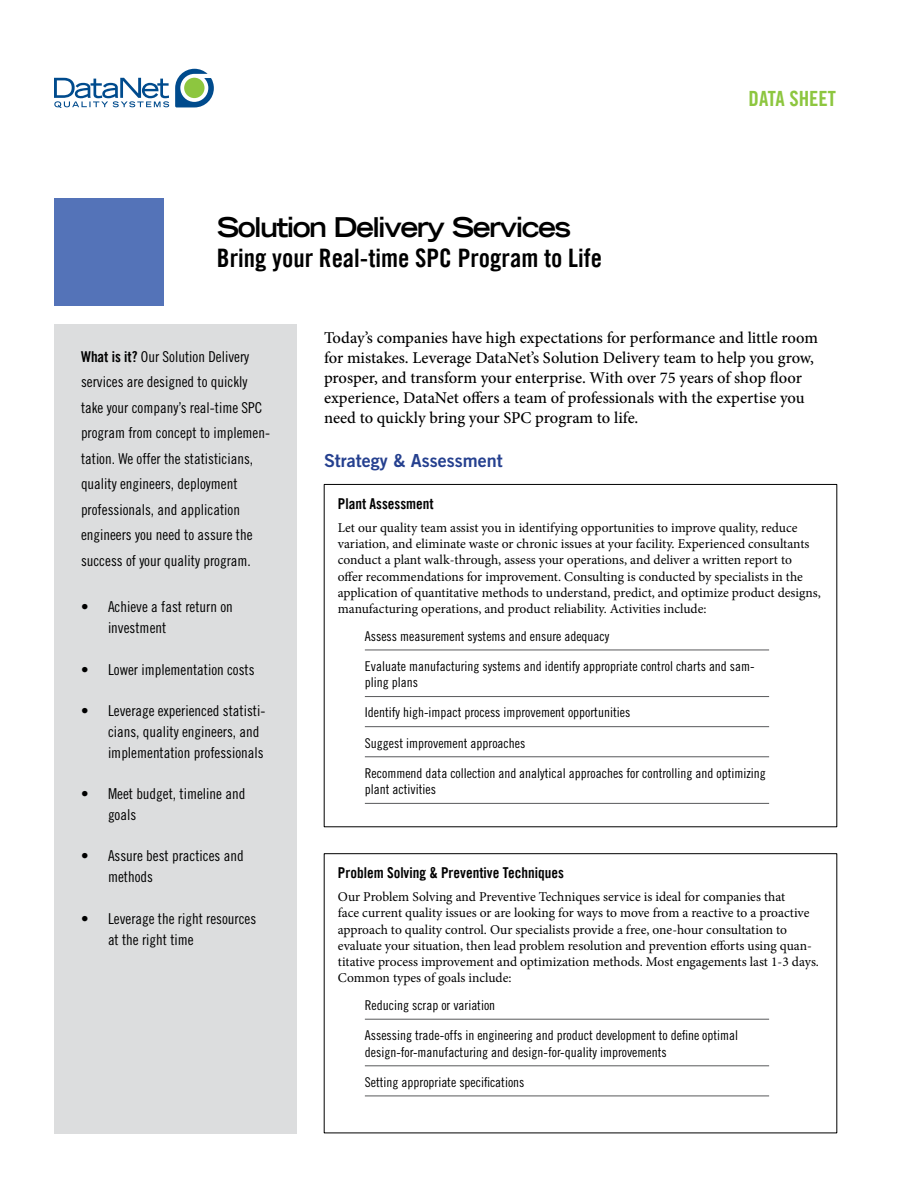
<style>
.page{position:relative;width:918px;height:1188px;background:#fff}
.page>*{position:absolute;margin:0;border:0;box-sizing:border-box;transform-origin:0 0}
.t1{font:700 expanded 27px "Trade Gothic LT Std";letter-spacing:-.06em;color:#000}
.t2{font:25.5px "Trade Gothic LT Std Bd Cn 20";color:#000}
.t3{font:21px "Trade Gothic LT Std Bd Cn 20";color:#8dc63f}
.t4{font:18px "Trade Gothic LT Std Bd 2";color:#25408f}
.t5{font:500 16.5px/19.8px "Minion Pro";color:#000}
.t6{font:15px/25.5px "Trade Gothic LT Std Cn 18";color:#000}
.t7{font:15px "Trade Gothic LT Std Bd Cn 20";color:#000}
.t8{font:13.5px/16.2px "Minion Pro";color:#000}
.t9{font:13.5px/16.5px "Trade Gothic LT Std Cn 18";color:#000}
.s1{font-family:"Trade Gothic LT Std Bd Cn 20"}
</style>
<div class="page">
<svg style="left:175px;top:69px;width:39px;height:38px"></svg>
<svg style="left:54px;top:78px;width:115px;height:30px"></svg>
<div style="left:54px;top:198px;width:110px;height:108px;background:#5473b8"></div>
<div style="left:54px;top:324px;width:243px;height:810px;background:#dcddde"></div>
<hr style="left:365px;top:650px;width:404px;height:1px;background:#58595b">
<hr style="left:365px;top:696px;width:404px;height:1px;background:#58595b">
<hr style="left:365px;top:726px;width:404px;height:1px;background:#58595b">
<hr style="left:365px;top:757px;width:404px;height:1px;background:#58595b">
<hr style="left:365px;top:803px;width:404px;height:1px;background:#58595b">
<hr style="left:365px;top:1019px;width:404px;height:1px;background:#58595b">
<hr style="left:365px;top:1066px;width:404px;height:1px;background:#58595b">
<hr style="left:365px;top:1096px;width:404px;height:1px;background:#58595b">
<h1 class="t1" style="left:217px;top:210px;width:355px">Solution Delivery Services</h1>
<h2 class="t2" style="left:217px;top:243px;width:387px">Bring your Real-time SPC Program to Life</h2>
<h3 class="t3" style="left:749px;top:86px;width:89px">DATA SHEET</h3>
<p class="t6" style="left:81px;top:344px;width:191px"><span class="s1">What is it?</span> Our Solution Delivery services are designed to quickly take your company’s real-time SPC program from concept to implemen&shy;tation. We offer the statisticians, quality engineers, deployment professionals, and application engineers you need to assure the success of your quality program.</p>
<p class="t6" style="left:108px;top:596px;width:126px;line-height:21px;text-indent:-27px">• Achieve a fast return on investment</p>
<p class="t6" style="left:81px;top:656px;width:175px">• Lower implementation costs</p>
<p class="t6" style="left:108px;top:700px;width:159px;line-height:21px;text-indent:-27px">• Leverage experienced statisti&shy;cians, quality engineers, and implementation professionals</p>
<p class="t6" style="left:108px;top:783px;width:139px;line-height:21px;text-indent:-27px">• Meet budget, timeline and goals</p>
<p class="t6" style="left:108px;top:845px;width:137px;line-height:21px;text-indent:-27px">• Assure best practices and methods</p>
<p class="t6" style="left:108px;top:908px;width:150px;line-height:21px;text-indent:-27px">• Leverage the right resources at the right time</p>
<p class="t5" style="left:324px;top:328px;width:495px">Today’s companies have high expectations for performance and little room for mistakes. Leverage DataNet’s Solution Delivery team to help you grow, prosper, and transform your enterprise. With over 75 years of shop floor experience, DataNet offers a team of professionals with the expertise you need to quickly bring your SPC program to life.</p>
<h3 class="t4" style="left:324px;top:450px;width:180px">Strategy &amp; Assessment</h3>
<p class="t7" style="left:338px;top:494px;width:97px">Plant Assessment</p>
<p class="t8" style="left:338px;top:520px;width:485px">Let our quality team assist you in identifying opportunities to improve quality, reduce variation, and eliminate waste or chronic issues at your facility. Experienced consultants conduct a plant walk-through, assess your operations, and deliver a written report to<br>offer recommendations for improvement. Consulting is conducted by specialists in the application of quantitative methods to understand, predict, and optimize product designs, manufacturing operations, and product reliability. Activities include:</p>
<p class="t9" style="left:365px;top:628px;width:246px">Assess measurement systems and ensure adequacy</p>
<p class="t9" style="left:365px;top:658px;width:391px">Evaluate manufacturing systems and identify appropriate control charts and sam&shy;pling plans</p>
<p class="t9" style="left:365px;top:704px;width:267px">Identify high-impact process improvement opportunities</p>
<p class="t9" style="left:365px;top:734px;width:162px">Suggest improvement approaches</p>
<p class="t9" style="left:365px;top:764px;width:403px">Recommend data collection and analytical approaches for controlling and optimizing plant activities</p>
<p class="t7" style="left:338px;top:864px;width:227px">Problem Solving &amp; Preventive Techniques</p>
<p class="t8" style="left:338px;top:889px;width:483px">Our Problem Solving and Preventive Techniques service is ideal for companies that<br>face current quality issues or are looking for ways to move from a reactive to a proactive approach to quality control. Our specialists provide a free, one-hour consultation to evaluate your situation, then lead problem resolution and prevention efforts using quan&shy;titative process improvement and optimization methods. Most engagements last 1-3 days.<br>Common types of goals include:</p>
<p class="t9" style="left:365px;top:997px;width:132px">Reducing scrap or variation</p>
<p class="t9" style="left:365px;top:1027px;width:375px">Assessing trade-offs in engineering and product development to define optimal design-for-manufacturing and design-for-quality improvements</p>
<p class="t9" style="left:365px;top:1074px;width:161px">Setting appropriate specifications</p>
</div>
